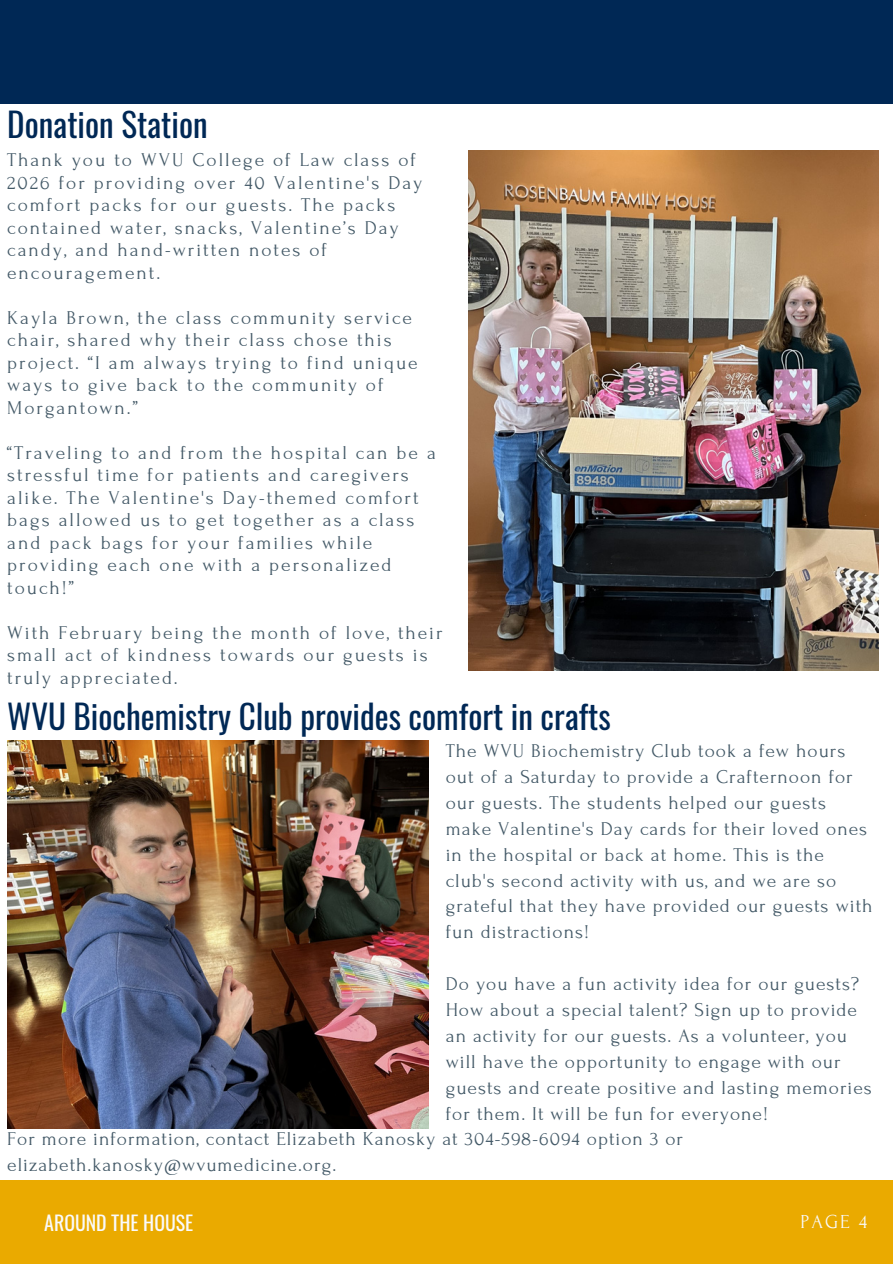
<style>
.page{position:relative;width:893px;height:1264px;background:#fff}
.page>*{position:absolute;margin:0;border:0;box-sizing:border-box;transform-origin:0 0}
.t1{font:33.15px "Oswald";color:#002855}
.t2{font:19.8px "Oswald";color:#fafafa}
.t3{font:19.8px "Forum";color:#fafafa}
.t4{font:19.5px/22.5px "Forum";letter-spacing:.1em;color:#435967}
.t5{font:19.5px/25.8px "Forum";letter-spacing:.05em;color:#435967}
</style>
<div class="page">
<div style="left:0;top:1180px;width:892px;height:83px;background:#eaaa00"></div>
<div style="left:0;top:0;width:892px;height:104px;background:#002855"></div>
<img style="left:469px;top:150px;width:409px;height:520px">
<img style="left:7px;top:740px;width:421px;height:388px">
<p class="t1" style="left:7px;top:98px;width:202px">Donation Station</p>
<p class="t4" style="left:7px;top:149px;width:416px">Thank you to WVU College of Law class of 2026 for providing over 40 Valentine's Day comfort packs for our guests. The packs contained water, snacks, Valentine’s Day candy, and hand-written notes of encouragement.</p>
<p class="t4" style="left:7px;top:306px;width:412px">Kayla Brown, the class community service chair, shared why their class chose this project. “I am always trying to find unique ways to give back to the community of Morgantown.”</p>
<p class="t4" style="left:7px;top:441px;width:430px">“Traveling to and from the hospital can be a stressful time for patients and caregivers alike. The Valentine's Day-themed comfort bags allowed us to get together as a class and pack bags for your families while providing each one with a personalized touch!”</p>
<p class="t4" style="left:7px;top:621px;width:437px">With February being the month of love, their small act of kindness towards our guests is truly appreciated.</p>
<p class="t1" style="left:7px;top:690px;width:605px">WVU Biochemistry Club provides comfort in crafts</p>
<p class="t5" style="left:446px;top:738px;width:428px">The WVU Biochemistry Club took a few hours out of a Saturday to provide a Crafternoon for our guests. The students helped our guests make Valentine's Day cards for their loved ones in the hospital or back at home. This is the club's second activity with us, and we are so grateful that they have provided our guests with fun distractions!</p>
<h1 class="t5" style="left:446px;top:971px;width:427px">Do you have a fun activity idea for our guests?<br>How about a special talent? Sign up to provide an activity for our guests. As a volunteer, you will have the opportunity to engage with our guests and create positive and lasting memories for them. It will be fun for everyone!</h1>
<h2 class="t5" style="left:7px;top:1126px;width:677px">For more information, contact Elizabeth Kanosky at 304-598-6094 option 3 or elizabeth.kanosky@wvumedicine.org.</h2>
<p class="t2" style="left:44px;top:1206px;width:150px">AROUND THE HOUSE</p>
<p class="t3" style="left:800px;top:1210px;width:68px">PAGE 4</p>
</div>
